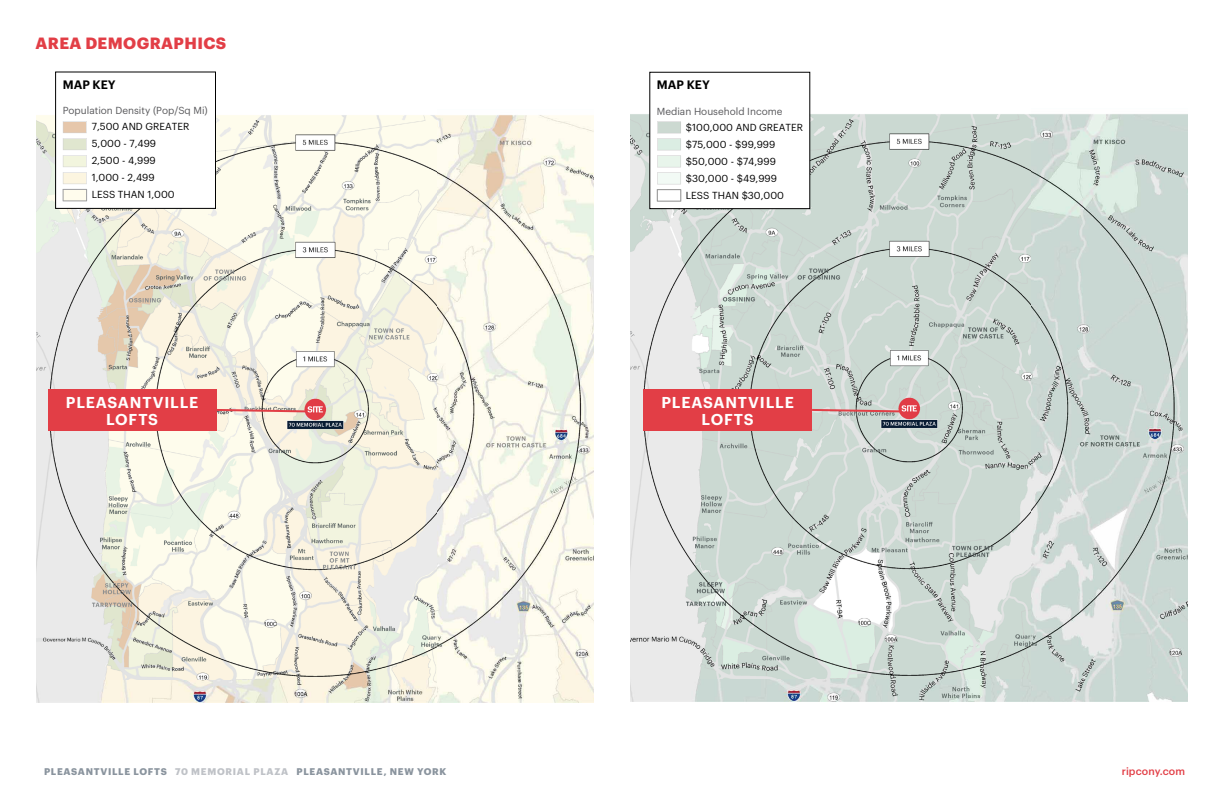
<style>
.page{position:relative;width:1224px;height:792px;background:#fff}
.page>*{position:absolute;margin:0;border:0;box-sizing:border-box;transform-origin:0 0}
.t1{font:700 16px "Graphik";letter-spacing:.025em;color:#e23e46}
.t2{font:600 15.4px/17px "Graphik";letter-spacing:.055em;color:#fff;text-align:center}
.t3{font:600 12px "Graphik";color:#000}
.t4{font:500 10.5px "Graphik";letter-spacing:.01em;color:#e23e46}
.t5{font:10px/17px "Graphik";color:#000}
.t6{font:10px "Graphik";color:#59595c}
.t7{font:700 9.5px "Graphik";letter-spacing:.075em;color:#8a949e}
.s1{color:#bfc2c7}
</style>
<div class="page">
<img style="left:36px;top:115px;width:558px;height:588px">
<img style="left:630px;top:108px;width:558px;height:594px">
<svg style="left:649px;top:72px;width:161px;height:137px"></svg>
<svg style="left:55px;top:72px;width:161px;height:137px"></svg>
<div style="left:48px;top:389px;width:169px;height:42px;background:#e23e46"></div>
<div style="left:643px;top:389px;width:169px;height:42px;background:#e23e46"></div>
<svg style="left:217px;top:408px;width:91px;height:5px"></svg>
<svg style="left:812px;top:408px;width:91px;height:5px"></svg>
<h1 class="t1" style="left:36px;top:31px;width:192px">AREA DEMOGRAPHICS</h1>
<p class="t3" style="left:63px;top:75px;width:54px">MAP KEY</p>
<p class="t6" style="left:63px;top:103px;width:147px">Population Density (Pop/Sq Mi)</p>
<p class="t5" style="left:92px;top:117px;width:99px">7,500 AND GREATER<br>5,000 - 7,499<br>2,500 - 4,999<br>1,000 - 2,499<br>LESS THAN 1,000</p>
<p class="t3" style="left:657px;top:76px;width:54px">MAP KEY</p>
<p class="t6" style="left:657px;top:103px;width:127px">Median Household Income</p>
<p class="t5" style="left:686px;top:118px;width:119px">$100,000 AND GREATER $75,000 - $99,999 $50,000 - $74,999 $30,000 - $49,999<br>LESS THAN $30,000</p>
<h2 class="t2" style="left:66px;top:392px;width:134px">PLEASANTVILLE<br>LOFTS</h2>
<h2 class="t2" style="left:661px;top:392px;width:134px">PLEASANTVILLE<br>LOFTS</h2>
<p class="t7" style="left:44px;top:764px;width:404px">PLEASANTVILLE LOFTS <span class="s1">70 MEMORIAL PLAZA</span> PLEASANTVILLE, NEW YORK</p>
<p class="t4" style="left:1122px;top:763px;width:65px">ripcony.com</p>
</div>
